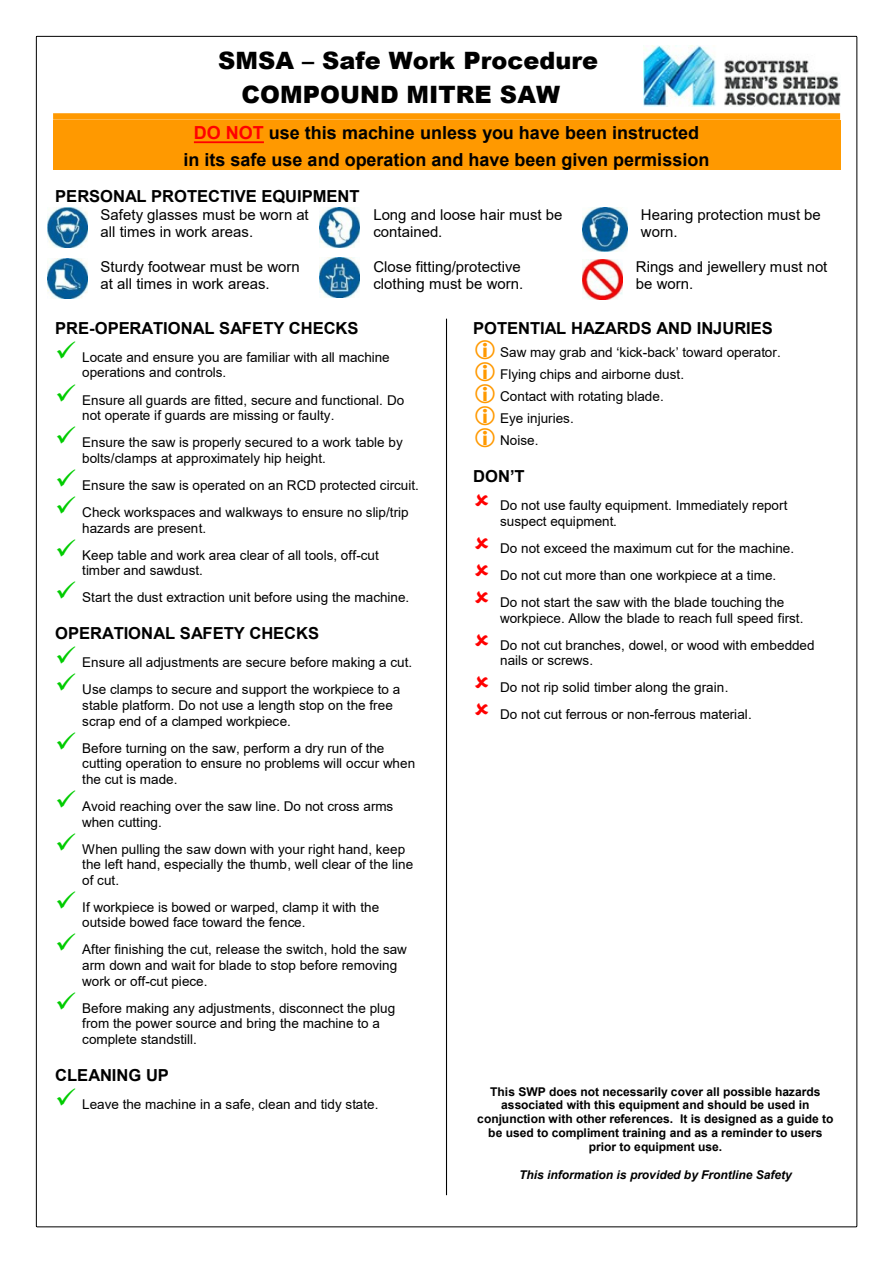
<style>
.page{position:relative;width:893px;height:1263px;background:#fff}
.page>*{position:absolute;margin:0;border:0;box-sizing:border-box;transform-origin:0 0}
.t1{font:900 24px/33.9px "Arial";color:#000}
.t2{font:700 18px/26.7px "Arial";color:#000;text-align:center}
.t3{font:700 16.5px "Arial";color:#000}
.t4{font:15px/17.1px "Arial";color:#000}
.t5{font:13.5px/15.6px "Arial";color:#000}
.t6{font:700 12px/13.8px "Arial";color:#000;text-align:center}
.t7{font:italic 700 12px "Arial";color:#000}
.s1{color:#f00}
</style>
<div class="page">
<div style="left:53px;top:113px;width:787px;height:7px;background:#f90"></div>
<div style="left:53px;top:120px;width:787px;height:26px;background:#f90"></div>
<hr style="left:194px;top:141px;width:70px;height:2px;background:#f00">
<div style="left:53px;top:146px;width:787px;height:24px;background:#f90"></div>
<hr style="left:446px;top:319px;width:1px;height:876px;background:#000">
<img style="left:47px;top:258px;width:40px;height:40px">
<img style="left:320px;top:258px;width:40px;height:39px">
<img style="left:320px;top:207px;width:40px;height:40px">
<img style="left:583px;top:260px;width:39px;height:40px">
<img style="left:47px;top:207px;width:40px;height:40px">
<img style="left:583px;top:207px;width:44px;height:45px">
<hr style="left:37px;top:36px;width:819px;height:1px;background:#000">
<hr style="left:36px;top:37px;width:1px;height:1189px;background:#000">
<hr style="left:856px;top:37px;width:1px;height:1189px;background:#000">
<hr style="left:37px;top:1226px;width:819px;height:1px;background:#000">
<img style="left:643px;top:45px;width:197px;height:62px">
<h1 class="t1" style="left:242px;top:44px;width:358px;text-indent:-23px">SMSA – Safe Work Procedure<br>COMPOUND MITRE SAW</h1>
<h2 class="t2" style="left:183px;top:121px;width:527px"><span class="s1">DO NOT</span> use this machine unless you have been instructed<br>in its safe use and operation and have been given permission</h2>
<p class="t3" style="left:55px;top:190px;width:306px">PERSONAL PROTECTIVE EQUIPMENT</p>
<p class="t4" style="left:101px;top:207px;width:210px">Safety glasses must be worn at all times in work areas.</p>
<p class="t4" style="left:373px;top:207px;width:190px">Long and loose hair must be contained.</p>
<p class="t4" style="left:641px;top:207px;width:181px">Hearing protection must be worn.</p>
<p class="t4" style="left:101px;top:259px;width:201px">Sturdy footwear must be worn at all times in work areas.</p>
<p class="t4" style="left:373px;top:259px;width:151px">Close fitting/protective clothing must be worn.</p>
<p class="t4" style="left:636px;top:259px;width:193px">Rings and jewellery must not be worn.</p>
<p class="t3" style="left:55px;top:322px;width:305px">PRE-OPERATIONAL SAFETY CHECKS</p>
<p class="t5" style="left:82px;top:351px;width:309px">Locate and ensure you are familiar with all machine operations and controls.</p>
<p class="t5" style="left:82px;top:393px;width:324px">Ensure all guards are fitted, secure and functional. Do not operate if guards are missing or faulty.</p>
<p class="t5" style="left:82px;top:436px;width:322px">Ensure the saw is properly secured to a work table by bolts/clamps at approximately hip height.</p>
<p class="t5" style="left:82px;top:473px;width:338px;line-height:27.2px">Ensure the saw is operated on an RCD protected circuit.<br>Check workspaces and walkways to ensure no slip/trip</p>
<p class="t5" style="left:82px;top:516px;width:298px;line-height:27px">hazards are present.<br>Keep table and work area clear of all tools, off-cut</p>
<p class="t5" style="left:82px;top:558px;width:329px;line-height:27px">timber and sawdust.<br>Start the dust extraction unit before using the machine.</p>
<p class="t3" style="left:55px;top:627px;width:265px">OPERATIONAL SAFETY CHECKS</p>
<p class="t5" style="left:82px;top:650px;width:331px;line-height:27px">Ensure all adjustments are secure before making a cut.<br>Use clamps to secure and support the workpiece to a</p>
<p class="t5" style="left:82px;top:699px;width:312px">stable platform. Do not use a length stop on the free scrap end of a clamped workpiece.</p>
<p class="t5" style="left:82px;top:741px;width:334px">Before turning on the saw, perform a dry run of the cutting operation to ensure no problems will occur when the cut is made.</p>
<p class="t5" style="left:82px;top:800px;width:313px">Avoid reaching over the saw line. Do not cross arms when cutting.</p>
<p class="t5" style="left:82px;top:842px;width:332px">When pulling the saw down with your right hand, keep the left hand, especially the thumb, well clear of the line of cut.</p>
<p class="t5" style="left:82px;top:900px;width:298px">If workpiece is bowed or warped, clamp it with the outside bowed face toward the fence.</p>
<p class="t5" style="left:82px;top:943px;width:326px">After finishing the cut, release the switch, hold the saw arm down and wait for blade to stop before removing work or off-cut piece.</p>
<p class="t5" style="left:82px;top:1001px;width:314px">Before making any adjustments, disconnect the plug from the power source and bring the machine to a complete standstill.</p>
<p class="t3" style="left:55px;top:1069px;width:115px">CLEANING UP</p>
<p class="t5" style="left:82px;top:1097px;width:298px">Leave the machine in a safe, clean and tidy state.</p>
<p class="t3" style="left:473px;top:322px;width:301px">POTENTIAL HAZARDS AND INJURIES</p>
<p class="t5" style="left:500px;top:342px;width:282px;line-height:22px">Saw may grab and ‘kick-back’ toward operator.<br>Flying chips and airborne dust.<br>Contact with rotating blade.<br>Eye injuries.<br>Noise.</p>
<p class="t3" style="left:473px;top:470px;width:53px">DON’T</p>
<p class="t5" style="left:500px;top:499px;width:289px">Do not use faulty equipment. Immediately report suspect equipment.</p>
<p class="t5" style="left:500px;top:536px;width:296px;line-height:27.2px">Do not exceed the maximum cut for the machine.<br>Do not cut more than one workpiece at a time.<br>Do not start the saw with the blade touching the</p>
<p class="t5" style="left:500px;top:606px;width:316px;line-height:27px">workpiece. Allow the blade to reach full speed first.<br>Do not cut branches, dowel, or wood with embedded</p>
<p class="t5" style="left:500px;top:648px;width:253px;line-height:27.2px">nails or screws.<br>Do not rip solid timber along the grain.<br>Do not cut ferrous or non-ferrous material.</p>
<p class="t6" style="left:477px;top:1085px;width:358px">This SWP does not necessarily cover all possible hazards associated with this equipment and should be used in conjunction with other references. It is designed as a guide to be used to compliment training and as a reminder to users prior to equipment use.</p>
<p class="t7" style="left:519px;top:1170px;width:274px">This information is provided by Frontline Safety</p>
</div>
